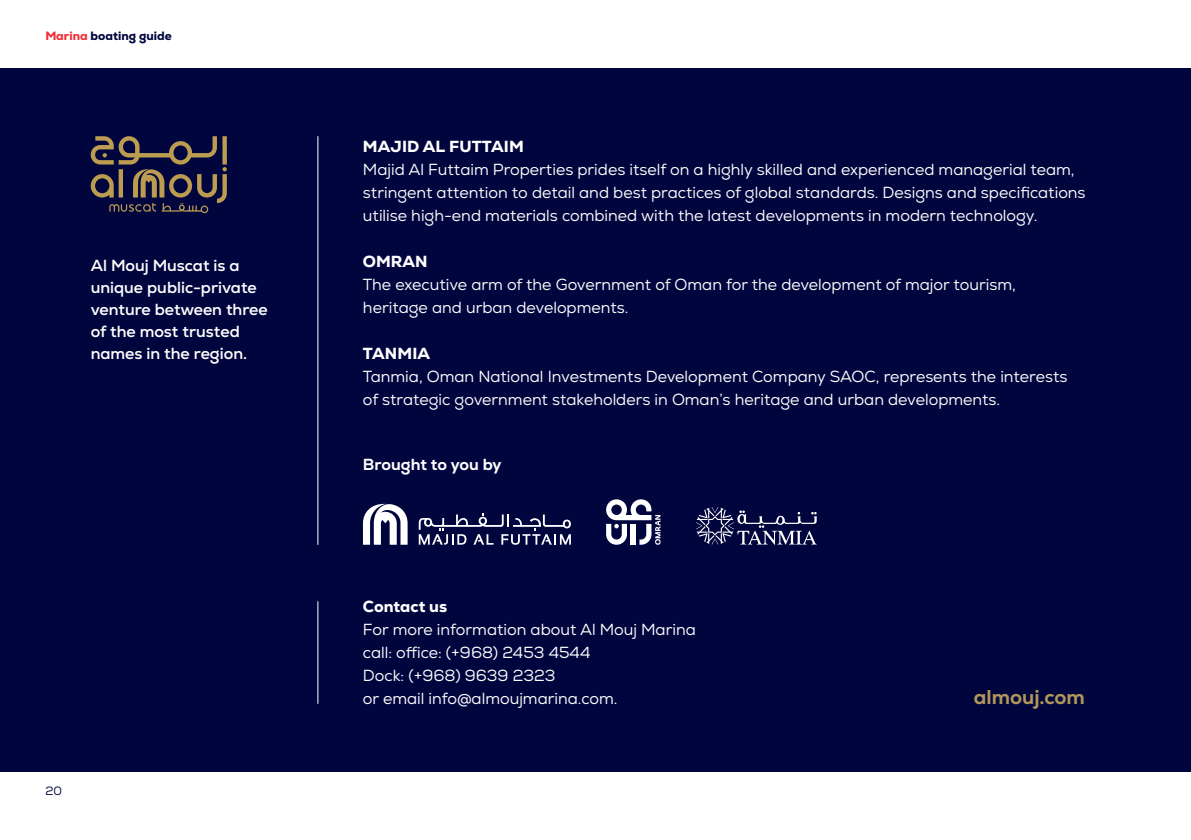
<style>
.page{position:relative;width:1191px;height:840px;background:#fff}
.page>*{position:absolute;margin:0;border:0;box-sizing:border-box;transform-origin:0 0}
.t1{font:800 20px "Nexa";color:#b2975a}
.t2{font:16px/23px "Nexa";color:#fff}
.t3{font:700 16px/22px "Nexa";color:#fff}
.t4{font:800 16px "Nexa";color:#fff}
.t5{font:800 16px "Nexa";letter-spacing:-.005em;color:#fff}
.t6{font:800 12px "Nexa";color:#00053e}
.t7{font:12px "Nexa";color:#00053e}
.s1{color:#ee2d38}
</style>
<div class="page">
<div style="left:0;top:68px;width:1191px;height:703px;background:#00053e"></div>
<svg style="left:419px;top:513px;width:152px;height:31px"></svg>
<svg style="left:363px;top:503px;width:44px;height:41px"></svg>
<svg style="left:696px;top:507px;width:120px;height:37px"></svg>
<svg style="left:606px;top:499px;width:54px;height:45px"></svg>
<hr style="left:317px;top:136px;width:1px;height:408px;background:#fff">
<hr style="left:317px;top:601px;width:1px;height:102px;background:#fff">
<svg style="left:91px;top:136px;width:136px;height:77px"></svg>
<p class="t6" style="left:45px;top:28px;width:128px"><span class="s1">Marina</span> boating guide</p>
<p class="t3" style="left:91px;top:255px;width:178px">Al Mouj Muscat is a unique public-private venture between three of the most trusted names in the region.</p>
<p class="t7" style="left:45px;top:782px;width:18px">20</p>
<p class="t4" style="left:363px;top:136px;width:162px">MAJID AL FUTTAIM</p>
<p class="t2" style="left:363px;top:158px;width:724px">Majid Al Futtaim Properties prides itself on a highly skilled and experienced managerial team, stringent attention to detail and best practices of global standards. Designs and specifications utilise high-end materials combined with the latest developments in modern technology.</p>
<p class="t4" style="left:363px;top:251px;width:66px">OMRAN</p>
<p class="t2" style="left:363px;top:273px;width:654px">The executive arm of the Government of Oman for the development of major tourism, heritage and urban developments.</p>
<p class="t4" style="left:363px;top:343px;width:69px">TANMIA</p>
<p class="t2" style="left:363px;top:365px;width:706px">Tanmia, Oman National Investments Development Company SAOC, represents the interests of strategic government stakeholders in Oman’s heritage and urban developments.</p>
<p class="t5" style="left:363px;top:454px;width:140px">Brought to you by</p>
<p class="t4" style="left:363px;top:595px;width:86px">Contact us</p>
<p class="t2" style="left:363px;top:617px;width:334px">For more information about Al Mouj Marina call: office: (+968) 2453 4544<br>Dock: (+968) 9639 2323<br>or email info@almoujmarina.com.</p>
<p class="t1" style="left:973px;top:683px;width:112px">almouj.com</p>
</div>
